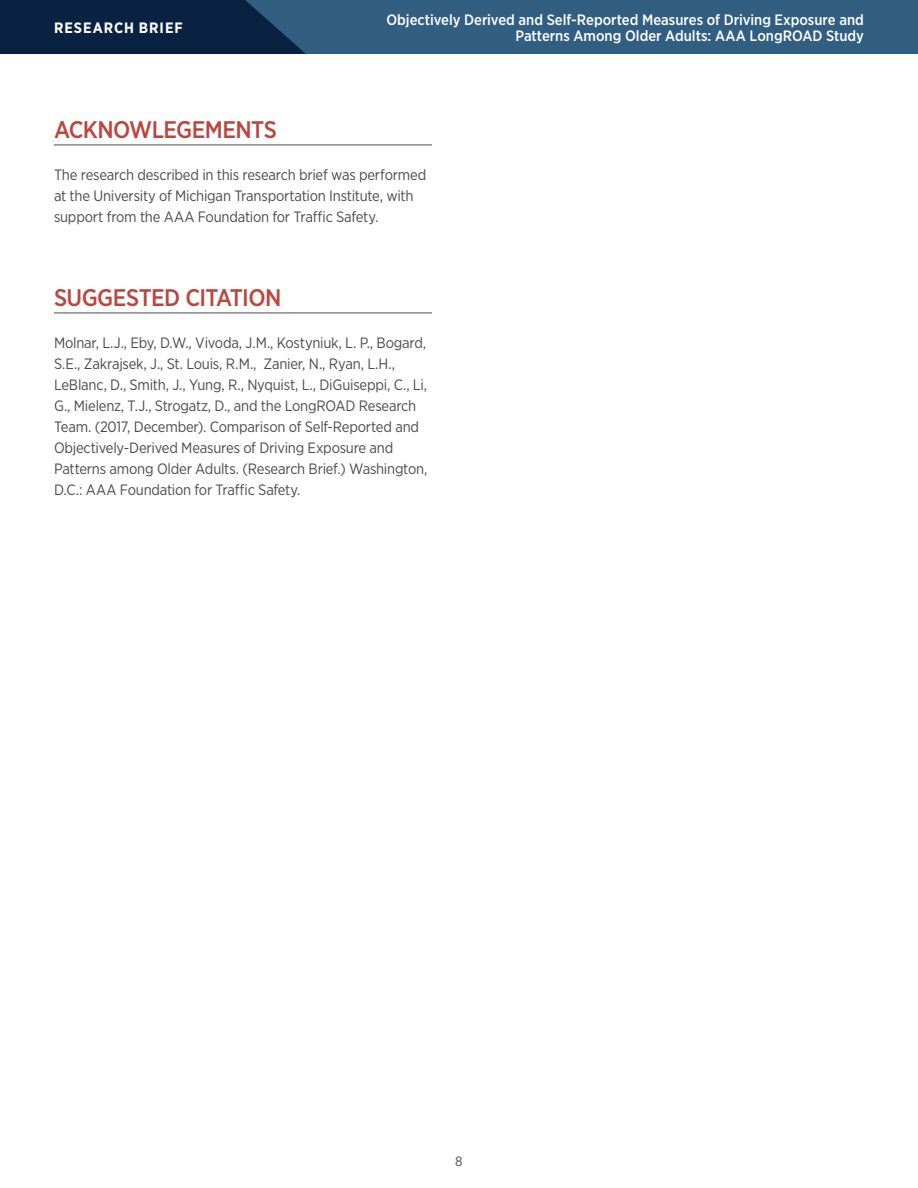
<style>
.page{position:relative;width:918px;height:1188px;background:#fff}
.page>*{position:absolute;margin:0;border:0;box-sizing:border-box;transform-origin:0 0}
.Subhead{font:500 24px "Gotham Narrow";letter-spacing:-.025em;color:#b94740}
.Citation{font:15px/21px "Gotham Narrow";letter-spacing:-.015em;color:#4b4c4d}
.Body_Copy{font:15px/21px "Gotham Narrow";letter-spacing:-.015em;color:#4b4c4d}
.t1{font:500 15px/16.5px "Gotham Narrow";color:#fff;text-align:right}
.t2{font:700 15px "Gotham Narrow";letter-spacing:.065em;color:#fff}
.t3{font:13.5px "Gotham Narrow";color:#4b4c4d}
</style>
<div class="page">
<div style="left:0;top:0;width:918px;height:54px;background:#315e81"></div>
<svg style="left:0;top:0;width:306px;height:54px;background:#0c2747"></svg>
<hr style="left:54px;top:145px;width:378px;height:1px;background:#4b4c4d">
<hr style="left:54px;top:313px;width:378px;height:1px;background:#4b4c4d">
<p class="t2" style="left:54px;top:18px;width:130px">RESEARCH BRIEF</p>
<p class="t1" style="left:386px;top:11px;width:479px">Objectively Derived and Self-Reported Measures of Driving Exposure and<br>Patterns Among Older Adults: AAA LongROAD Study</p>
<p class="Subhead" style="left:54px;top:114px;width:224px">ACKNOWLEGEMENTS</p>
<p class="Body_Copy" style="left:54px;top:164px;width:374px">The research described in this research brief was performed at the University of Michigan Transportation Institute, with support from the AAA Foundation for Traffic Safety.</p>
<p class="Subhead" style="left:54px;top:282px;width:229px">SUGGESTED CITATION</p>
<p class="Citation" style="left:54px;top:332px;width:375px">Molnar, L.J., Eby, D.W., Vivoda, J.M., Kostyniuk, L. P., Bogard, S.E., Zakrajsek, J., St. Louis, R.M., Zanier, N., Ryan, L.H., LeBlanc, D., Smith, J., Yung, R., Nyquist, L., DiGuiseppi, C., Li, G., Mielenz, T.J., Strogatz, D., and the LongROAD Research Team. (2017, December). Comparison of Self-Reported and Objectively-Derived Measures of Driving Exposure and Patterns among Older Adults. (Research Brief.) Washington, D.C.: AAA Foundation for Traffic Safety.</p>
<p class="t3" style="left:455px;top:1153px;width:9px">8</p>
</div>
